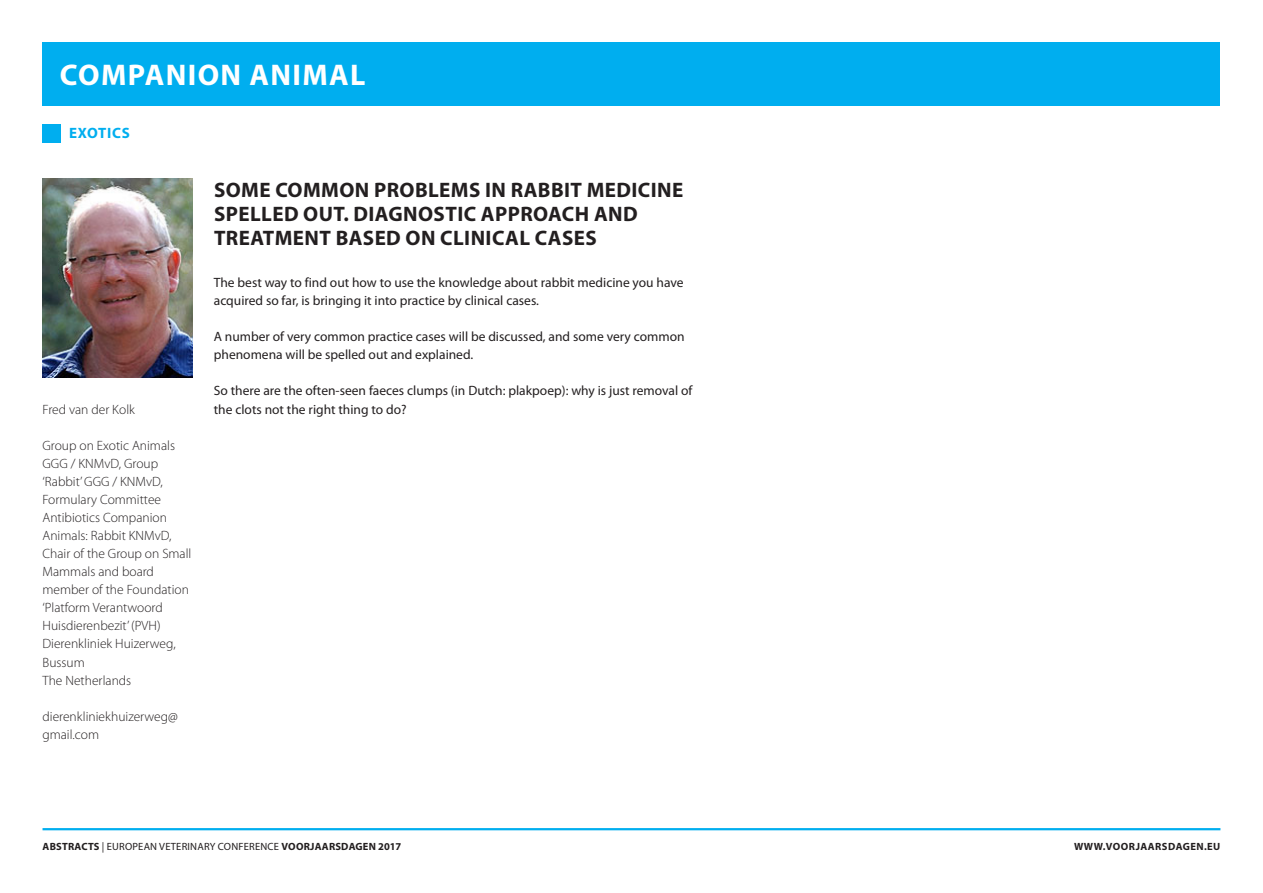
<style>
.page{position:relative;width:1263px;height:893px;background:#fff}
.page>*{position:absolute;margin:0;border:0;box-sizing:border-box;transform-origin:0 0}
.t1{font:700 30px "Myriad Pro";letter-spacing:.045em;color:#fff}
._02_Titel_Abstract{font:700 21px/24px "Myriad Pro";letter-spacing:.02em;color:#231f20}
.t2{font:700 15px "Myriad Pro";letter-spacing:.045em;color:#00aeef}
._01_Platte_tekst{font:13.5px/18px "Myriad Pro";color:#231f20}
.t3{font:300 13.5px/18px "Myriad Pro";color:#231f20}
.t4{font:10.5px "Myriad Pro";letter-spacing:.02em;color:#231f20}
.t5{font:700 10.5px "Myriad Pro";letter-spacing:.045em;color:#231f20}
.s1{font-weight:700}
</style>
<div class="page">
<div style="left:43px;top:43px;width:1177px;height:63px;background:#00aeef"></div>
<hr style="left:43px;top:828px;width:1177px;height:2px;background:#00aeef">
<div style="left:43px;top:124px;width:18px;height:18px;background:#00aeef"></div>
<img style="left:43px;top:179px;width:150px;height:198px">
<hr style="left:1262px;top:43px;width:1px;height:31px;background:#ed028c">
<h1 class="t1" style="left:60px;top:58px;width:307px">COMPANION ANIMAL</h1>
<p class="t2" style="left:69px;top:125px;width:62px">EXOTICS</p>
<p class="t3" style="left:43px;top:400px;width:94px">Fred van der Kolk</p>
<p class="t3" style="left:43px;top:436px;width:150px">Group on Exotic Animals<br>GGG / KNMvD, Group ‘Rabbit’ GGG / KNMvD,<br>Formulary Committee<br>Antibiotics Companion<br>Animals: Rabbit KNMvD,<br>Chair of the Group on Small<br>Mammals and board member of the Foundation ‘Platform Verantwoord<br>Huisdierenbezit’ (PVH)<br>Dierenkliniek Huizerweg,<br>Bussum<br>The Netherlands</p>
<p class="t3" style="left:43px;top:707px;width:137px">dierenkliniekhuizerweg@ gmail.com</p>
<p class="_02_Titel_Abstract" style="left:214px;top:178px;width:471px">SOME COMMON PROBLEMS IN RABBIT MEDICINE<br>SPELLED OUT. DIAGNOSTIC APPROACH AND<br>TREATMENT BASED ON CLINICAL CASES</p>
<p class="_01_Platte_tekst" style="left:214px;top:274px;width:471px">The best way to find out how to use the knowledge about rabbit medicine you have acquired so far, is bringing it into practice by clinical cases.</p>
<p class="_01_Platte_tekst" style="left:214px;top:328px;width:472px">A number of very common practice cases will be discussed, and some very common phenomena will be spelled out and explained.</p>
<p class="_01_Platte_tekst" style="left:214px;top:382px;width:480px">So there are the often-seen faeces clumps (in Dutch: plakpoep): why is just removal of the clots not the right thing to do?</p>
<p class="t4" style="left:43px;top:841px;width:360px"><span class="s1">ABSTRACTS</span> | EUROPEAN VETERINARY CONFERENCE <span class="s1">VOORJAARSDAGEN 2017</span></p>
<p class="t5" style="left:1074px;top:841px;width:148px">WWW.VOORJAARSDAGEN.EU</p>
</div>
